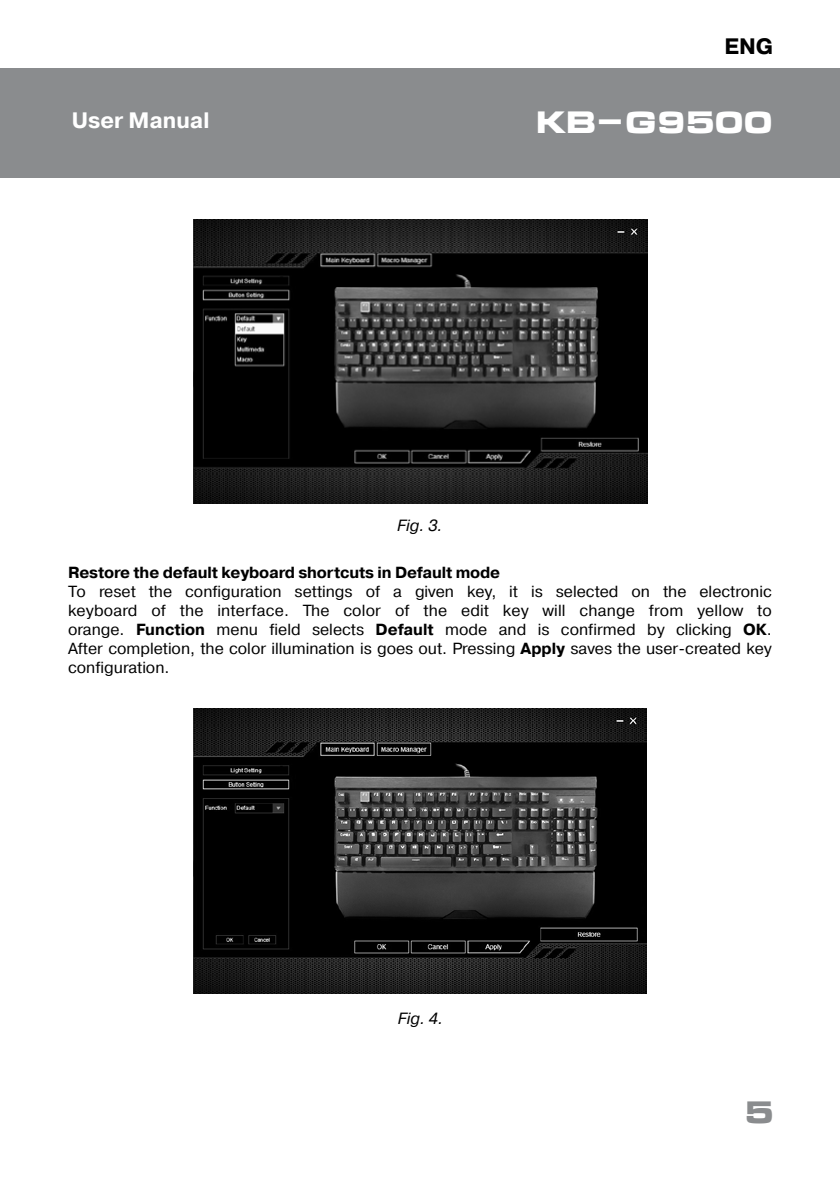
<style>
.page{position:relative;width:840px;height:1191px;background:#fff}
.page>*{position:absolute;margin:0;border:0;box-sizing:border-box;transform-origin:0 0}
.t1{font:700 30px "Micra";letter-spacing:-.05em;color:#fff}
.t2{font:700 30px "Micra";color:#8a8c8e}
.t3{font:700 22.2px "Pragmatica";color:#fff}
.t4{font:700 22.2px "Pragmatica";color:#000}
.t5{font:italic 16.2px "Pragmatica";color:#000}
.t6{font:16px/19px "Pragmatica";color:#000;text-align:justify}
.t7{font:700 16px "Pragmatica";letter-spacing:-.01em;color:#000}
.s1{font-weight:700}
</style>
<div class="page">
<div style="left:0;top:68px;width:839px;height:109px;background:#8a8c8e"></div>
<img style="left:193px;top:219px;width:453px;height:284px">
<img style="left:193px;top:708px;width:453px;height:286px">
<h2 class="t4" style="left:724px;top:32px;width:50px">ENG</h2>
<h2 class="t3" style="left:72px;top:106px;width:139px">User Manual</h2>
<h1 class="t1" style="left:535px;top:107px;width:239px">KB-G9500</h1>
<p class="t5" style="left:397px;top:515px;width:47px">Fig. 3.</p>
<p class="t7" style="left:68px;top:562px;width:433px">Restore the default keyboard shortcuts in Default mode</p>
<p class="t6" style="left:68px;top:582px;width:705px">To reset the configuration settings of a given key, it is selected on the electronic keyboard of the interface. The color of the edit key will change from yellow to orange. <span class="s1">Function</span> menu field selects <span class="s1">Default</span> mode and is confirmed by clicking <span class="s1">ОК</span>.<br>After completion, the color illumination is goes out. Pressing <span class="s1">Apply</span> saves the user-created key configuration.</p>
<p class="t5" style="left:397px;top:1008px;width:47px">Fig. 4.</p>
<h1 class="t2" style="left:744px;top:1096px;width:32px">5</h1>
</div>
